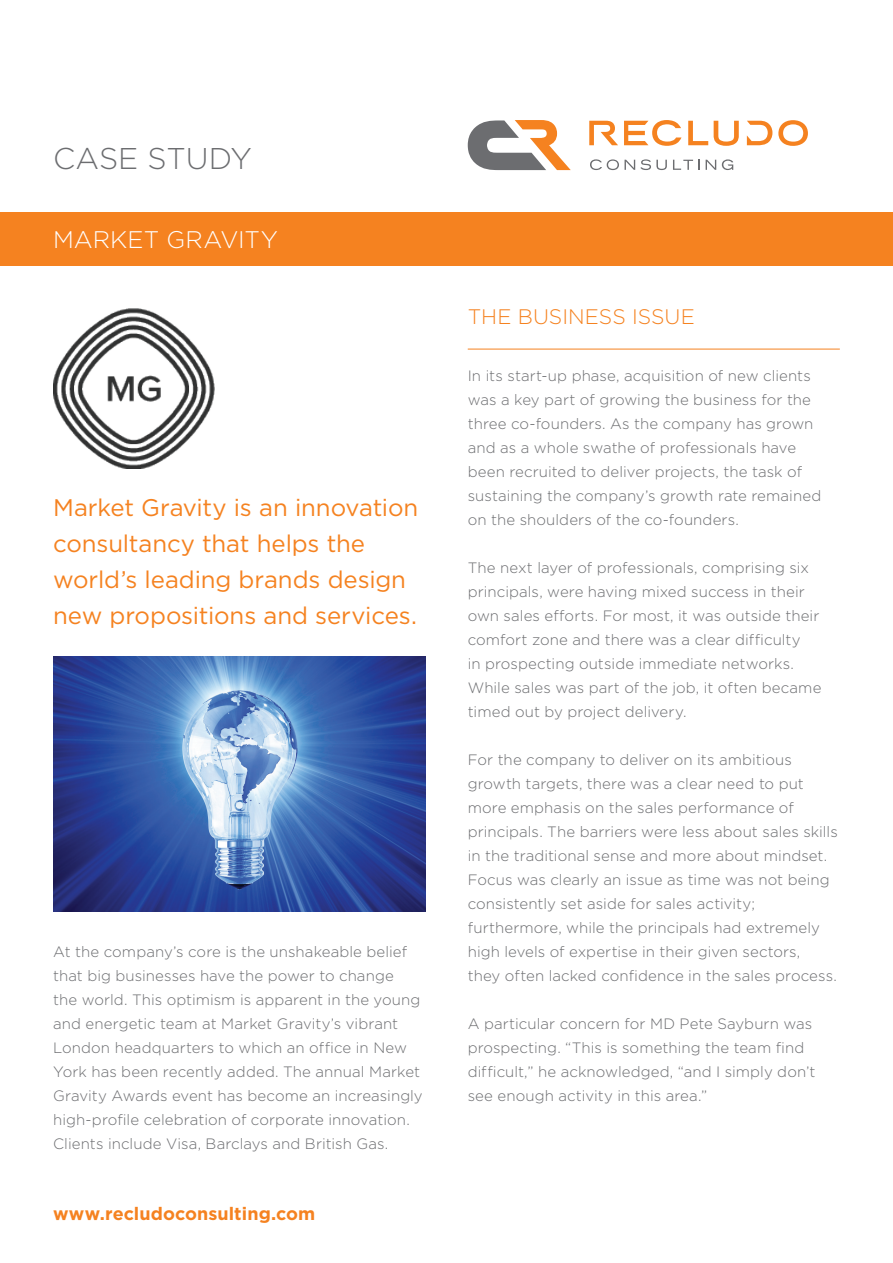
<style>
.page{position:relative;width:893px;height:1263px;background:#fff}
.page>*{position:absolute;margin:0;border:0;box-sizing:border-box;transform-origin:0 0}
.t1{font:300 30px "Gotham";color:#6c6d70}
.t2{font:24px/36px "Gotham";letter-spacing:-.005em;color:#f58220}
.t3{font:300 24px "Gotham";color:#fff}
.t4{font:300 21px "Gotham";letter-spacing:.005em;color:#f58220}
.t5{font:700 18px "Gotham";letter-spacing:.005em;color:#f58220}
.t6{font:300 15px/24px "Gotham";letter-spacing:.005em;color:#6c6d70}
</style>
<div class="page">
<div style="left:0;top:213px;width:893px;height:53px;background:#f58220"></div>
<img style="left:53px;top:308px;width:162px;height:161px">
<hr style="left:468px;top:349px;width:372px;height:1px;background:#f58220">
<img style="left:53px;top:656px;width:372px;height:256px">
<svg style="left:625px;top:159px;width:42px;height:11px"></svg>
<svg style="left:673px;top:160px;width:26px;height:10px"></svg>
<svg style="left:706px;top:160px;width:10px;height:10px"></svg>
<svg style="left:722px;top:159px;width:11px;height:11px"></svg>
<svg style="left:688px;top:121px;width:20px;height:24px"></svg>
<svg style="left:714px;top:121px;width:25px;height:25px"></svg>
<svg style="left:778px;top:120px;width:30px;height:26px"></svg>
<svg style="left:589px;top:121px;width:29px;height:24px"></svg>
<svg style="left:624px;top:120px;width:57px;height:26px"></svg>
<svg style="left:590px;top:159px;width:29px;height:11px"></svg>
<svg style="left:747px;top:121px;width:25px;height:24px"></svg>
<svg style="left:468px;top:120px;width:103px;height:50px"></svg>
<h1 class="t1" style="left:53px;top:142px;width:200px">CASE STUDY</h1>
<h2 class="t3" style="left:53px;top:226px;width:226px">MARKET GRAVITY</h2>
<h2 class="t2" style="left:53px;top:489px;width:367px">Market Gravity is an innovation consultancy that helps the world’s leading brands design new propositions and services.</h2>
<p class="t6" style="left:53px;top:940px;width:371px">At the company’s core is the unshakeable belief that big businesses have the power to change<br>the world. This optimism is apparent in the young and energetic team at Market Gravity’s vibrant London headquarters to which an office in New York has been recently added. The annual Market Gravity Awards event has become an increasingly high-profile celebration of corporate innovation.<br>Clients include Visa, Barclays and British Gas.</p>
<p class="t5" style="left:53px;top:1204px;width:264px">www.recludoconsulting.com</p>
<h3 class="t4" style="left:468px;top:305px;width:229px">THE BUSINESS ISSUE</h3>
<p class="t6" style="left:468px;top:363px;width:355px">In its start-up phase, acquisition of new clients was a key part of growing the business for the three co-founders. As the company has grown and as a whole swathe of professionals have been recruited to deliver projects, the task of sustaining the company’s growth rate remained on the shoulders of the co-founders.</p>
<p class="t6" style="left:468px;top:555px;width:355px">The next layer of professionals, comprising six principals, were having mixed success in their own sales efforts. For most, it was outside their comfort zone and there was a clear difficulty<br>in prospecting outside immediate networks.<br>While sales was part of the job, it often became timed out by project delivery.</p>
<p class="t6" style="left:468px;top:747px;width:372px">For the company to deliver on its ambitious growth targets, there was a clear need to put more emphasis on the sales performance of principals. The barriers were less about sales skills in the traditional sense and more about mindset.<br>Focus was clearly an issue as time was not being consistently set aside for sales activity; furthermore, while the principals had extremely high levels of expertise in their given sectors,<br>they often lacked confidence in the sales process.</p>
<p class="t6" style="left:468px;top:1011px;width:349px">A particular concern for MD Pete Sayburn was prospecting. “This is something the team find difficult,” he acknowledged, “and I simply don’t see enough activity in this area.”</p>
</div>
